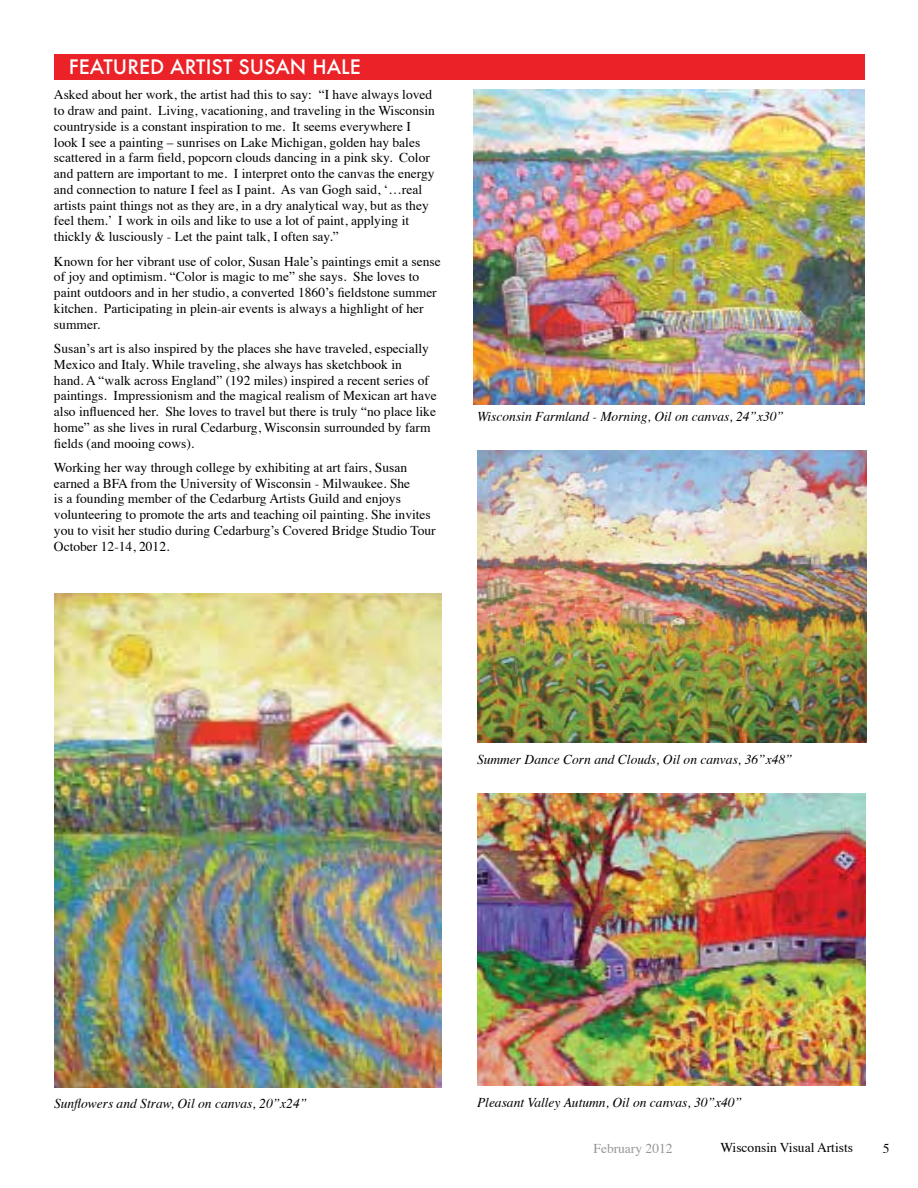
<style>
.page{position:relative;width:918px;height:1188px;background:#fff}
.page>*{position:absolute;margin:0;border:0;box-sizing:border-box;transform-origin:0 0}
.t1{font:500 19.5px "Futura";color:#fff}
.t2{font:13.5px/15.8px "Times";color:#000}
.t3{font:italic 13.5px "Times";color:#000}
.t4{font:13.5px "Times";color:#939598}
.t5{font:13.5px "Times";color:#808285}
</style>
<div class="page">
<div style="left:54px;top:54px;width:810px;height:25px;background:#eb2227"></div>
<img style="left:54px;top:594px;width:387px;height:493px">
<img style="left:477px;top:793px;width:388px;height:293px">
<img style="left:474px;top:89px;width:390px;height:316px">
<img style="left:477px;top:450px;width:389px;height:292px">
<h1 class="t1" style="left:69px;top:53px;width:293px">FEATURED ARTIST SUSAN HALE</h1>
<p class="t2" style="left:54px;top:86px;width:382px">Asked about her work, the artist had this to say: “I have always loved to draw and paint. Living, vacationing, and traveling in the Wisconsin countryside is a constant inspiration to me. It seems everywhere I look I see a painting – sunrises on Lake Michigan, golden hay bales scattered in a farm field, popcorn clouds dancing in a pink sky. Color and pattern are important to me. I interpret onto the canvas the energy and connection to nature I feel as I paint. As van Gogh said, ‘…real artists paint things not as they are, in a dry analytical way, but as they feel them.’ I work in oils and like to use a lot of paint, applying it thickly &amp; lusciously - Let the paint talk, I often say.”</p>
<p class="t2" style="left:54px;top:252px;width:388px">Known for her vibrant use of color, Susan Hale’s paintings emit a sense of joy and optimism. “Color is magic to me” she says. She loves to paint outdoors and in her studio, a converted 1860’s fieldstone summer kitchen. Participating in plein-air events is always a highlight of her summer.</p>
<p class="t2" style="left:54px;top:339px;width:384px">Susan’s art is also inspired by the places she have traveled, especially Mexico and Italy. While traveling, she always has sketchbook in<br>hand. A “walk across England” (192 miles) inspired a recent series of paintings. Impressionism and the magical realism of Mexican art have also influenced her. She loves to travel but there is truly “no place like home” as she lives in rural Cedarburg, Wisconsin surrounded by farm fields (and mooing cows).</p>
<p class="t2" style="left:54px;top:458px;width:383px">Working her way through college by exhibiting at art fairs, Susan earned a BFA from the University of Wisconsin - Milwaukee. She<br>is a founding member of the Cedarburg Artists Guild and enjoys volunteering to promote the arts and teaching oil painting. She invites you to visit her studio during Cedarburg’s Covered Bridge Studio Tour October 12-14, 2012.</p>
<p class="t3" style="left:477px;top:405px;width:309px">Wisconsin Farmland - Morning, Oil on canvas, 24”x30”</p>
<p class="t3" style="left:477px;top:748px;width:317px">Summer Dance Corn and Clouds, Oil on canvas, 36”x48”</p>
<p class="t3" style="left:54px;top:1092px;width:255px">Sunflowers and Straw, Oil on canvas, 20”x24”</p>
<p class="t3" style="left:477px;top:1091px;width:267px">Pleasant Valley Autumn, Oil on canvas, 30”x40”</p>
<p class="t4" style="left:594px;top:1136px;width:81px">February 2012</p>
<p class="t5" style="left:629px;top:1135px;width:56px">May 2011</p>
<p class="t2" style="left:720px;top:1139px;width:134px">Wisconsin Visual Artists</p>
<p class="t2" style="left:883px;top:1139px;width:8px">5</p>
</div>
